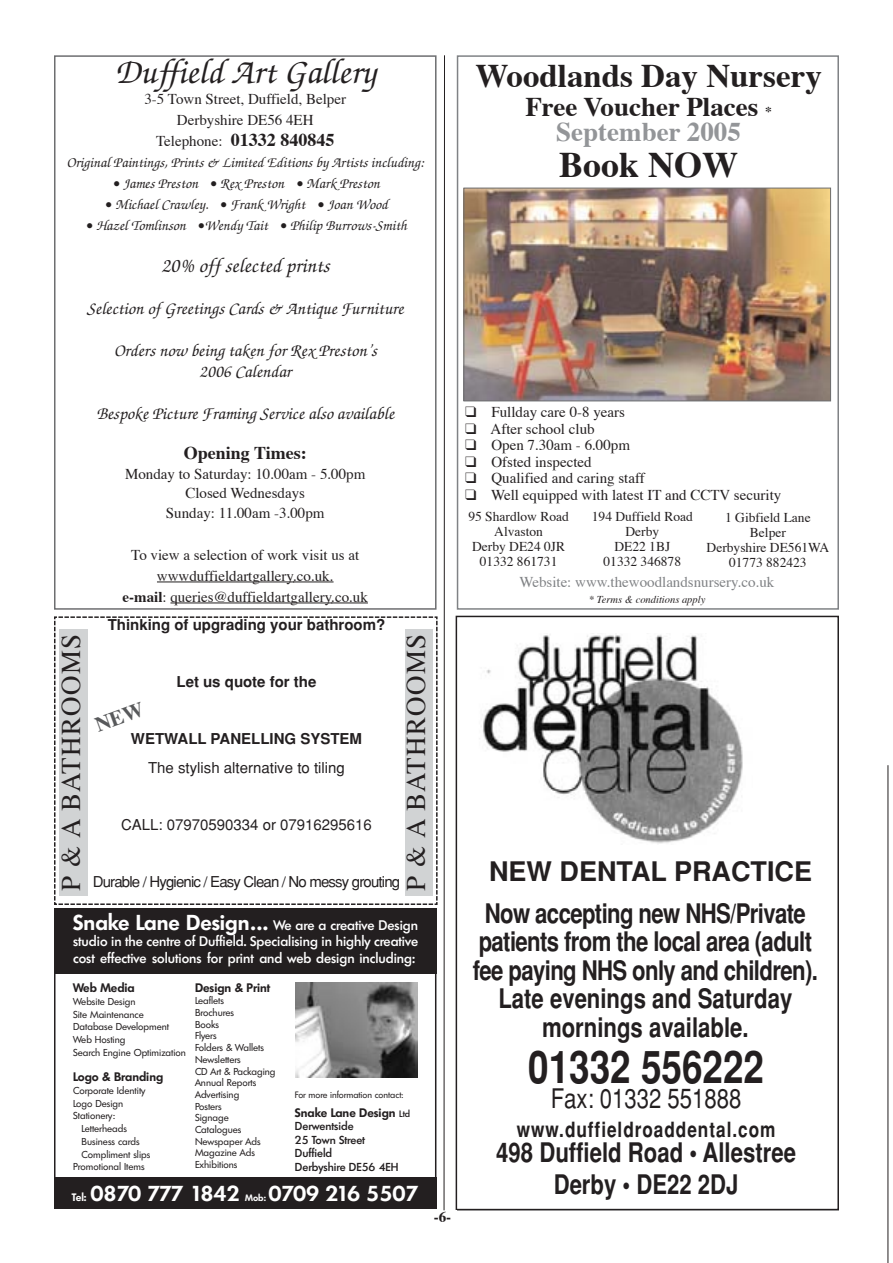
<style>
.page{position:relative;width:893px;height:1263px;background:#fff}
.page>*{position:absolute;margin:0;border:0;box-sizing:border-box;transform-origin:0 0}
.t1{font:700 45px "Helvetica";color:#231f20;scale:.82 1}
.t2{font:italic 500 36px "Zapf Chancery";color:#231f20}
.t3{font:700 36px "Times";color:#231f20}
.t4{font:700 33px "Times";color:#231f20}
.t5{font:700 27px/28.5px "Helvetica";letter-spacing:-.03em;color:#231f20;text-align:center;scale:.82 1}
.t6{font:700 27px/41.2px "Helvetica";letter-spacing:-.03em;color:#231f20}
.t7{font:700 27px/31.5px "Helvetica";color:#231f20;text-align:center;scale:.82 1}
.t8{font:700 27px/25.5px "Times";color:#231f20;text-align:center}
.t9{font:27px "Times";letter-spacing:.05em;color:#231f20}
.t10{font:27px "Helvetica";color:#231f20;scale:.82 1}
.t11{font:700 21px "Helvetica";letter-spacing:.055em;color:#231f20;scale:.82 1}
.t12{font:italic 500 21px "Zapf Chancery";color:#231f20}
.t13{font:600 21px "Limerick";letter-spacing:-.035em;color:#fff}
.t14{font:600 21px "Limerick";color:#fff}
.t15{font:italic 500 18px/21px "Zapf Chancery";color:#231f20;text-align:center}
.t16{font:700 18px "Times";color:#231f20}
.t17{font:15px/21px "Times";color:#231f20;text-align:center}
.t18{font:italic 500 15px "Zapf Chancery";color:#231f20}
.t19{font:700 15px "Helvetica";color:#231f20}
.t20{font:15px "Helvetica";color:#231f20}
.t21{font:15px "Helvetica";letter-spacing:-.055em;color:#231f20}
.t22{font:15px "Times";color:#808285}
.t23{font:700 15px "Times";color:#231f20}
.t24{font:500 13.5px/16.5px "Limerick";color:#fff;text-align:justify}
.t25{font:13.5px/15px "Times";color:#231f20;text-align:center}
.t26{font:600 12px "Limerick";color:#231f20}
.t27{font:500 11.25px/13.5px "Limerick";color:#231f20}
.t28{font:italic 10.5px "Times";color:#231f20}
.t29{font:9.75px/11.7px "Limerick";color:#231f20}
.t30{font:9px "Limerick";color:#231f20}
.t31{font:600 9px "Limerick";color:#fff}
.s1{font-weight:400;font-size:15px}
.s2{font-weight:700}
.s3{font-weight:600;font-size:21px}
.s4{font-weight:500;font-size:9px}
.s5{font-size:10.5px}
.s6{font-size:13.5px}
.s7{color:#939598}
</style>
<div class="page">
<div style="left:456px;top:616px;width:383px;height:594px;border:2px solid #231f20"></div>
<div style="left:464px;top:860px;width:373px;height:117px;background:#fff"></div>
<img style="left:481px;top:635px;width:262px;height:209px">
<div style="left:548px;top:835px;width:72px;height:12px;background:#fff"></div>
<hr style="left:888px;top:765px;width:1px;height:498px;background:#231f20">
<div style="left:54px;top:908px;width:382px;height:66px;background:#231f20"></div>
<img style="left:296px;top:982px;width:121px;height:95px">
<div style="left:54px;top:1177px;width:382px;height:31px;background:#231f20"></div>
<svg style="left:444px;top:55px;width:1px;height:1155px"></svg>
<hr style="left:157px;top:582px;width:52px;height:1px;background:#231f20">
<hr style="left:209px;top:582px;width:85px;height:1px;background:#231f20">
<hr style="left:293px;top:582px;width:41px;height:1px;background:#231f20">
<hr style="left:170px;top:603px;width:78px;height:1px;background:#231f20">
<hr style="left:247px;top:603px;width:85px;height:1px;background:#231f20">
<hr style="left:331px;top:603px;width:37px;height:1px;background:#231f20">
<div style="left:54px;top:55px;width:382px;height:555px;border:2px solid #6d6e70"></div>
<div style="left:457px;top:55px;width:382px;height:555px;border:2px solid #808285"></div>
<img style="left:465px;top:190px;width:364px;height:209px">
<div style="left:463px;top:188px;width:368px;height:213px;border:1px solid #6d6e70"></div>
<svg style="left:54px;top:616px;width:384px;height:289px"></svg>
<h2 class="t2" style="left:115px;top:57px;width:262px">Duffield Art Gallery</h2>
<p class="t17" style="left:144px;top:89px;width:203px">3-5 Town Street, Duffield, Belper<br>Derbyshire DE56 4EH</p>
<p class="t16" style="left:156px;top:132px;width:180px"><span class="s1">Telephone:</span> 01332 840845</p>
<p class="t18" style="left:66px;top:156px;width:359px">Original Paintings, Prints &amp; Limited Editions by Artists including:</p>
<p class="t18" style="left:111px;top:177px;width:271px">• James Preston • Rex Preston • Mark Preston</p>
<p class="t18" style="left:103px;top:198px;width:286px">• Michael Crawley. • Frank Wright • Joan Wood</p>
<p class="t18" style="left:84px;top:219px;width:325px">• Hazel Tomlinson •Wendy Tait • Philip Burrows-Smith</p>
<h3 class="t12" style="left:161px;top:257px;width:170px">20% off selected prints</h3>
<p class="t15" style="left:87px;top:300px;width:318px">Selection of Greetings Cards &amp; Antique Furniture</p>
<p class="t15" style="left:114px;top:342px;width:265px">Orders now being taken for Rex Preston’s<br>2006 Calendar</p>
<p class="t15" style="left:96px;top:405px;width:299px">Bespoke Picture Framing Service also available</p>
<p class="t16" style="left:184px;top:446px;width:124px">Opening Times:</p>
<p class="t17" style="left:125px;top:465px;width:242px;line-height:19.5px">Monday to Saturday: 10.00am - 5.00pm<br>Closed Wednesdays<br>Sunday: 11.00am -3.00pm</p>
<p class="t17" style="left:123px;top:545px;width:247px">To view a selection of work visit us at wwwduffieldartgallery.co.uk.<br><span class="s2">e-mail</span>: queries@duffieldartgallery.co.uk</p>
<h3 class="t9" style="left:60px;top:891px;width:259px;rotate:-90deg">P &amp; A BATHROOMS</h3>
<p class="t19" style="left:108px;top:619px;width:279px">Thinking of upgrading your bathroom?</p>
<h3 class="t9" style="left:405px;top:891px;width:259px;rotate:-90deg">P &amp; A BATHROOMS</h3>
<p class="t19" style="left:176px;top:676px;width:141px">Let us quote for the</p>
<p class="t19" style="left:131px;top:733px;width:233px">WETWALL PANELLING SYSTEM</p>
<p class="t20" style="left:148px;top:762px;width:198px">The stylish alternative to tiling</p>
<p class="t20" style="left:121px;top:819px;width:252px">CALL: 07970590334 or 07916295616</p>
<p class="t21" style="left:93px;top:876px;width:309px">Durable / Hygienic / Easy Clean / No messy grouting</p>
<p class="t24" style="left:73px;top:917px;width:346px"><span class="s3">Snake Lane Design...</span> We are a creative Design studio in the centre of Duffield. Specialising in highly creative cost effective solutions for print and web design including:</p>
<p class="t26" style="left:73px;top:982px;width:63px">Web Media</p>
<p class="t29" style="left:73px;top:995px;width:114px;line-height:12.8px">Website Design<br>Site Maintenance<br>Database Development<br>Web Hosting<br>Search Engine Optimization</p>
<p class="t26" style="left:73px;top:1071px;width:92px">Logo &amp; Branding</p>
<p class="t29" style="left:73px;top:1085px;width:74px">Corporate Identity</p>
<p class="t29" style="left:73px;top:1098px;width:52px">Logo Design</p>
<p class="t29" style="left:73px;top:1110px;width:43px">Stationery:</p>
<p class="t29" style="left:82px;top:1123px;width:47px">Letterheads</p>
<p class="t29" style="left:82px;top:1136px;width:59px">Business cards</p>
<p class="t29" style="left:82px;top:1149px;width:70px">Compliment slips</p>
<p class="t29" style="left:73px;top:1161px;width:73px">Promotional Items</p>
<p class="t26" style="left:195px;top:981px;width:77px">Design &amp; Print</p>
<p class="t29" style="left:195px;top:995px;width:82px">Leaflets<br>Brochures<br>Books<br>Flyers<br>Folders &amp; Wallets<br>Newsletters<br>CD Art &amp; Packaging<br>Annual Reports<br>Advertising<br>Posters<br>Signage<br>Catalogues<br>Newspaper Ads<br>Magazine Ads<br>Exhibitions</p>
<p class="t30" style="left:295px;top:1090px;width:110px">For more information contact:</p>
<p class="t26" style="left:295px;top:1106px;width:117px">Snake Lane Design <span class="s4">Ltd</span></p>
<p class="t27" style="left:295px;top:1120px;width:105px">Derwentside<br>25 Town Street<br>Duffield<br>Derbyshire DE56 4EH</p>
<h3 class="t13" style="left:72px;top:1183px;width:169px"><span class="s5">Tel:</span> 0870 777 1842</h3>
<p class="t31" style="left:245px;top:1194px;width:22px">Mob:</p>
<h3 class="t14" style="left:268px;top:1184px;width:152px">0709 216 5507</h3>
<p class="t23" style="left:434px;top:1211px;width:19px">-6-</p>
<h3 class="t4" style="left:475px;top:62px;width:348px">Woodlands Day Nursery</h3>
<h3 class="t8" style="left:525px;top:96px;width:248px">Free Voucher Places <span class="s6">*<br></span><span class="s7">September 2005</span></h3>
<h2 class="t3" style="left:559px;top:150px;width:181px">Book NOW</h2>
<p class="t17" style="left:465px;top:403px;width:162px">❑ Fullday care 0-8 years</p>
<p class="t17" style="left:465px;top:420px;width:131px">❑ After school club</p>
<p class="t17" style="left:465px;top:436px;width:167px">❑ Open 7.30am - 6.00pm</p>
<p class="t17" style="left:465px;top:453px;width:128px">❑ Ofsted inspected</p>
<p class="t17" style="left:465px;top:469px;width:181px">❑ Qualified and caring staff</p>
<p class="t17" style="left:465px;top:486px;width:318px">❑ Well equipped with latest IT and CCTV security</p>
<p class="t25" style="left:468px;top:510px;width:102px">95 Shardlow Road<br>Alvaston<br>Derby DE24 0JR<br>01332 861731</p>
<p class="t25" style="left:592px;top:510px;width:102px">194 Duffield Road<br>Derby<br>DE22 1BJ<br>01332 346878</p>
<p class="t25" style="left:707px;top:511px;width:124px">1 Gibfield Lane<br>Belper<br>Derbyshire DE561WA<br>01773 882423</p>
<p class="t22" style="left:519px;top:576px;width:257px">Website: www.thewoodlandsnursery.co.uk</p>
<p class="t28" style="left:589px;top:595px;width:118px">* Terms &amp; conditions apply</p>
<h3 class="t6" style="left:485px;top:854px;width:329px">NEW DENTAL PRACTICE<br>Now accepting new NHS/Private</h3>
<h3 class="t5" style="left:473px;top:930px;width:422px">patients from the local area (adult fee paying NHS only and children).<br>Late evenings and Saturday mornings available.</h3>
<h1 class="t1" style="left:528px;top:1050px;width:289px">01332 556222</h1>
<h3 class="t10" style="left:551px;top:1089px;width:234px">Fax: 01332 551888</h3>
<h3 class="t11" style="left:517px;top:1122px;width:317px">www.duffieldroaddental.com</h3>
<h3 class="t7" style="left:496px;top:1139px;width:367px">498 Duffield Road • Allestree<br>Derby • DE22 2DJ</h3>
</div>
